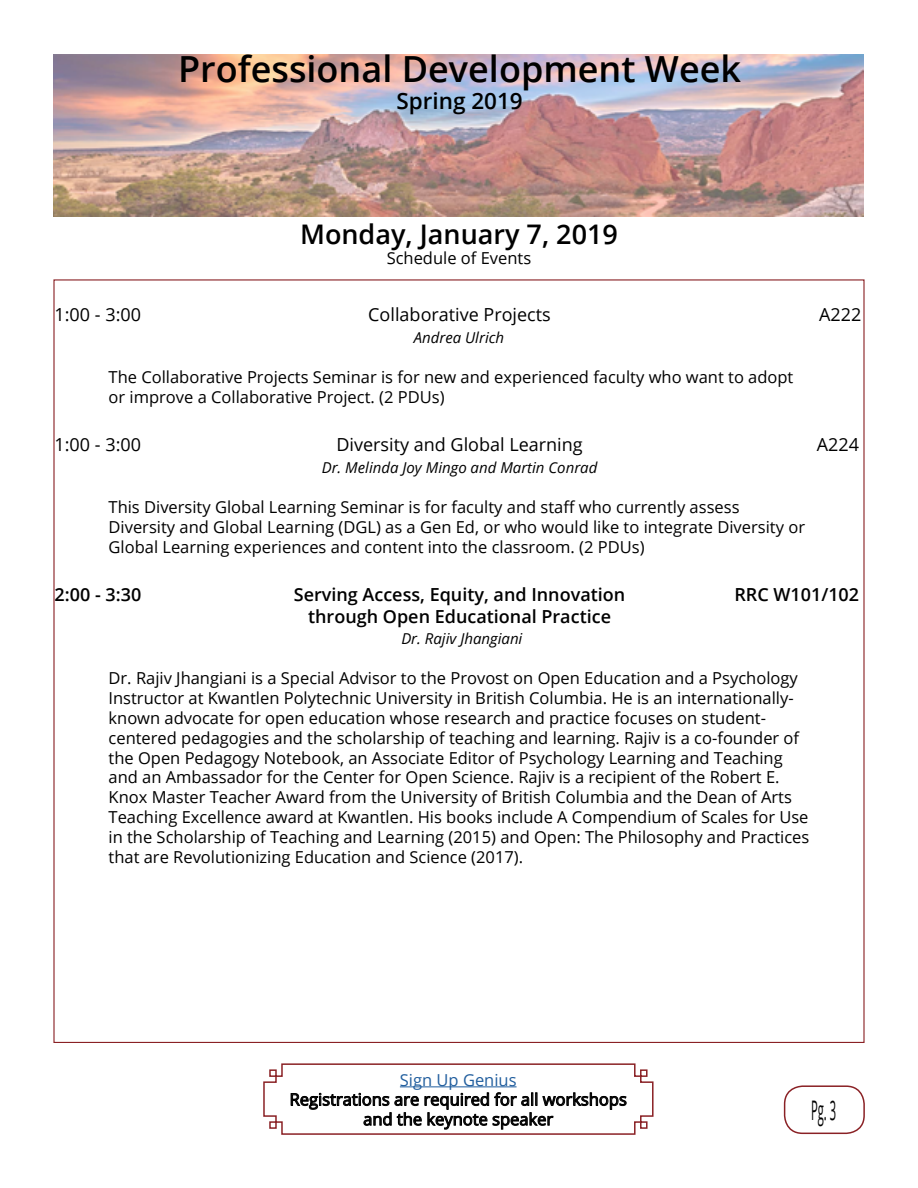
<style>
.page{position:relative;width:918px;height:1188px;background:#fff}
.page>*{position:absolute;margin:0;border:0;box-sizing:border-box;transform-origin:0 0}
.t1{font:600 36px "Open Sans";color:#000}
.t2{font:600 27px "Open Sans";color:#000}
.t3{font:27px "Open Sans";color:#000;scale:.41 1}
.t4{font:600 22.5px "Open Sans";color:#000}
.t5{font:600 18px "Open Sans";color:#000}
.t6{font:18px "Open Sans";color:#000}
.t7{font:16.5px/19.8px "Open Sans";color:#000}
.t8{font:16.5px "Open Sans";color:#215e9e}
.t9{font:italic 15px "Open Sans";color:#000}
</style>
<div class="page">
<div style="left:784px;top:1085px;width:81px;height:49px;border:2px solid #8a2125;border-radius:18px"></div>
<img style="left:53px;top:54px;width:810px;height:163px">
<svg style="left:263px;top:1063px;width:391px;height:72px"></svg>
<h1 class="t1" style="left:178px;top:44px;width:564px">Professional Development Week</h1>
<h3 class="t4" style="left:396px;top:85px;width:128px">Spring 2019</h3>
<h2 class="t2" style="left:300px;top:216px;width:319px">Monday, January 7, 2019</h2>
<p class="t7" style="left:387px;top:248px;width:146px">Schedule of Events</p>
<p class="t6" style="left:55px;top:302px;width:88px">1:00 - 3:00</p>
<p class="t6" style="left:368px;top:302px;width:184px">Collaborative Projects</p>
<p class="t6" style="left:819px;top:302px;width:44px">A222</p>
<p class="t9" style="left:414px;top:327px;width:92px">Andrea Ulrich</p>
<p class="t7" style="left:109px;top:367px;width:686px">The Collaborative Projects Seminar is for new and experienced faculty who want to adopt or improve a Collaborative Project. (2 PDUs)</p>
<p class="t6" style="left:55px;top:432px;width:88px">1:00 - 3:00</p>
<p class="t6" style="left:336px;top:432px;width:248px">Diversity and Global Learning</p>
<p class="t6" style="left:817px;top:432px;width:44px">A224</p>
<p class="t9" style="left:322px;top:457px;width:277px">Dr. Melinda Joy Mingo and Martin Conrad</p>
<p class="t7" style="left:109px;top:497px;width:698px">This Diversity Global Learning Seminar is for faculty and staff who currently assess<br>Diversity and Global Learning (DGL) as a Gen Ed, or who would like to integrate Diversity or<br>Global Learning experiences and content into the classroom. (2 PDUs)</p>
<p class="t5" style="left:55px;top:582px;width:88px">2:00 - 3:30</p>
<p class="t5" style="left:294px;top:582px;width:333px">Serving Access, Equity, and Innovation</p>
<p class="t5" style="left:734px;top:582px;width:126px">RRC W101/102</p>
<p class="t5" style="left:308px;top:604px;width:304px">through Open Educational Practice</p>
<p class="t9" style="left:401px;top:629px;width:123px">Dr. Rajiv Jhangiani</p>
<p class="t7" style="left:109px;top:668px;width:702px">Dr. Rajiv Jhangiani is a Special Advisor to the Provost on Open Education and a Psychology Instructor at Kwantlen Polytechnic University in British Columbia. He is an internationally&shy;known advocate for open education whose research and practice focuses on student&shy;centered pedagogies and the scholarship of teaching and learning. Rajiv is a co-founder of the Open Pedagogy Notebook, an Associate Editor of Psychology Learning and Teaching and an Ambassador for the Center for Open Science. Rajiv is a recipient of the Robert E.<br>Knox Master Teacher Award from the University of British Columbia and the Dean of Arts Teaching Excellence award at Kwantlen. His books include A Compendium of Scales for Use in the Scholarship of Teaching and Learning (2015) and Open: The Philosophy and Practices that are Revolutionizing Education and Science (2017).</p>
<p class="t8" style="left:400px;top:1068px;width:118px">Sign Up Genius</p>
<p class="t7" style="left:290px;top:1089px;width:339px;text-align:center">Registrations are required for all workshops and the keynote speaker</p>
<h2 class="t3" style="left:811px;top:1092px;width:63px">Pg. 3</h2>
</div>
